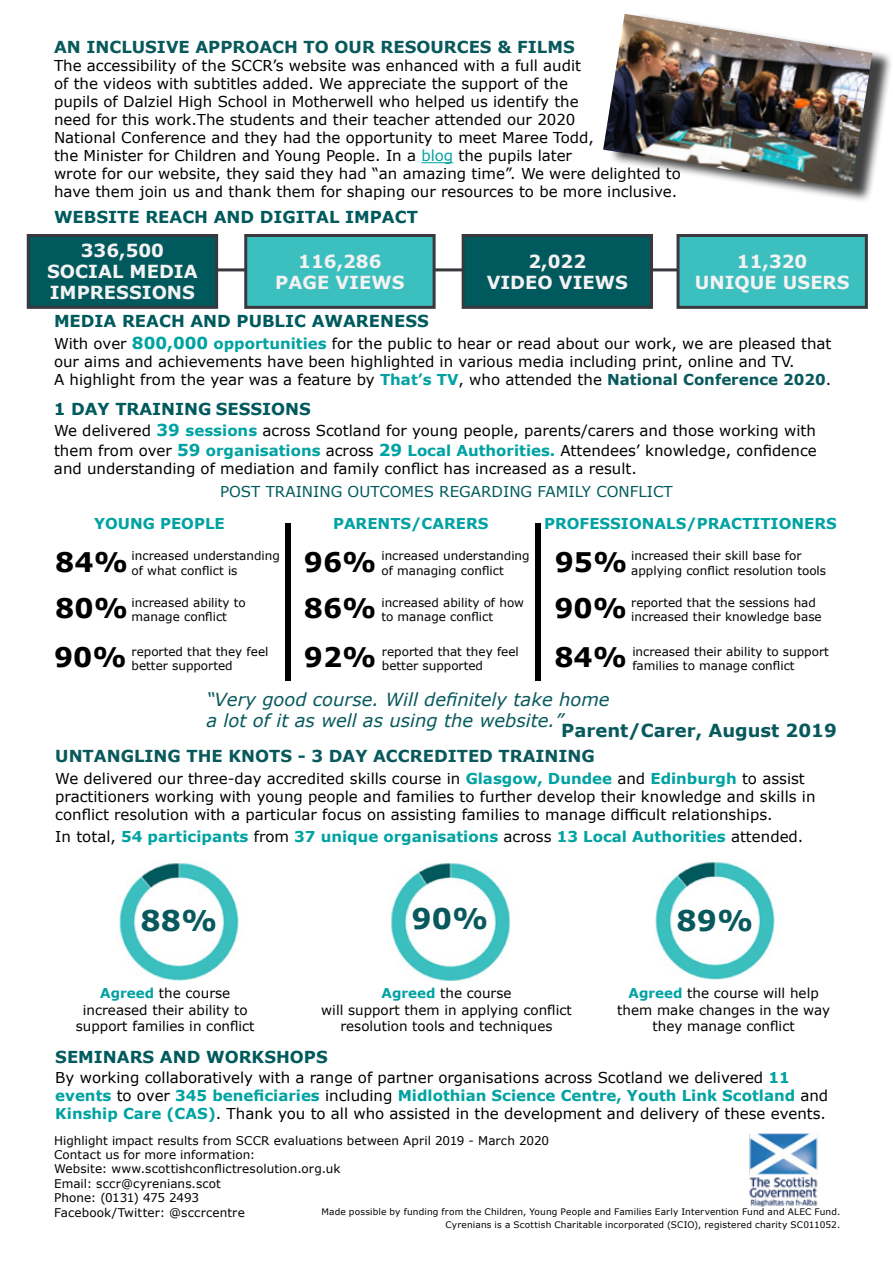
<style>
.page{position:relative;width:893px;height:1263px;background:#fff}
.page>*{position:absolute;margin:0;border:0;box-sizing:border-box;transform-origin:0 0}
.t1{font:700 28.5px "Verdana";color:#08595d}
.t2{font:700 27px/46.8px "Verdana";color:#000}
.t3{font:700 18px/21px "Verdana";color:#f4f2f3;text-align:center}
.t4{font:italic 18px/21.6px "Verdana";color:#08595d}
.t5{font:700 18px "Verdana";color:#08595d}
.t6{font:700 16.5px "Verdana";color:#005a5d}
.t7{font:700 16.5px "Verdana";color:#09595c}
.t8{font:15px/18px "Verdana";color:#000}
.t9{font:700 15px "Verdana";color:#00a2a2}
.t10{font:15px "Verdana";color:#005a5d}
.t11{font:13.5px/16.2px "Verdana";color:#000;text-align:center}
.t12{font:12px/14.4px "Verdana";color:#000}
.t13{font:9px/13.5px "Verdana";letter-spacing:.02em;color:#000;text-align:right}
.s1{color:#00a2a2}
.s2{font-weight:700;font-size:16.5px;color:#00a2a2}
.s3{font-weight:700;color:#00a2a2}
.s4{font-weight:700;color:#08595d}
.s5{font-weight:400;color:#000}
</style>
<div class="page">
<hr style="left:180px;top:268px;width:558px;height:3px;background:#38383e">
<div style="left:28px;top:235px;width:189px;height:72px;background:#005a5d"></div>
<div style="left:27px;top:234px;width:191px;height:75px;border:3px solid #38383e"></div>
<div style="left:246px;top:235px;width:188px;height:72px;background:#3bbfbf"></div>
<div style="left:244px;top:234px;width:192px;height:75px;border:3px solid #38383e"></div>
<div style="left:463px;top:235px;width:188px;height:72px;background:#005a5d"></div>
<div style="left:462px;top:234px;width:191px;height:75px;border:3px solid #38383e"></div>
<div style="left:678px;top:235px;width:188px;height:72px;background:#3bbfbf"></div>
<div style="left:676px;top:234px;width:192px;height:75px;border:3px solid #38383e"></div>
<hr style="left:421px;top:162px;width:32px;height:1px;background:#00a2a2">
<div style="left:608px;top:13px;width:285px;height:190px;background:#000;opacity:.75"></div>
<img style="left:603px;top:14px;width:269px;height:175px">
<img style="left:749px;top:1133px;width:69px;height:74px">
<div style="left:285px;top:523px;width:6px;height:157px;background:#000"></div>
<div style="left:535px;top:523px;width:5px;height:157px;background:#000"></div>
<img style="left:119px;top:863px;width:120px;height:118px">
<img style="left:391px;top:863px;width:119px;height:118px">
<img style="left:655px;top:862px;width:120px;height:118px">
<p class="t7" style="left:54px;top:35px;width:522px">AN INCLUSIVE APPROACH TO OUR RESOURCES &amp; FILMS</p>
<p class="t8" style="left:54px;top:57px;width:628px">The accessibility of the SCCR’s website was enhanced with a full audit<br>of the videos with subtitles added. We appreciate the support of the<br>pupils of Dalziel High School in Motherwell who helped us identify the<br>need for this work.The students and their teacher attended our 2020<br>National Conference and they had the opportunity to meet Maree Todd,<br>the Minister for Children and Young People. In a <span class="s1">blog</span> the pupils later<br>wrote for our website, they said they had “an amazing time”. We were delighted to have them join us and thank them for shaping our resources to be more inclusive.</p>
<p class="t6" style="left:54px;top:205px;width:365px">WEBSITE REACH AND DIGITAL IMPACT</p>
<p class="t3" style="left:47px;top:240px;width:152px">336,500<br>SOCIAL MEDIA<br>IMPRESSIONS</p>
<p class="t3" style="left:275px;top:250px;width:131px">116,286<br>PAGE VIEWS</p>
<p class="t3" style="left:487px;top:250px;width:143px">2,022<br>VIDEO VIEWS</p>
<p class="t3" style="left:695px;top:250px;width:156px">11,320<br>UNIQUE USERS</p>
<p class="t6" style="left:54px;top:309px;width:376px">MEDIA REACH AND PUBLIC AWARENESS</p>
<p class="t8" style="left:54px;top:334px;width:779px">With over <span class="s2">800,000</span> <span class="s3">opportunities</span> for the public to hear or read about our work, we are pleased that our aims and achievements have been highlighted in various media including print, online and TV.<br>A highlight from the year was a feature by <span class="s3">That’s TV</span>, who attended the <span class="s4">National Conference 2020</span>.</p>
<p class="t6" style="left:54px;top:397px;width:259px">1 DAY TRAINING SESSIONS</p>
<p class="t8" style="left:54px;top:420px;width:764px;line-height:19.8px">We delivered <span class="s2">39</span> <span class="s3">sessions</span> across Scotland for young people, parents/carers and those working with them from over <span class="s2">59</span> <span class="s3">organisations</span> across <span class="s2">29</span> <span class="s3">Local Authorities.</span> Attendees’ knowledge, confidence</p>
<p class="t8" style="left:54px;top:459px;width:584px">and understanding of mediation and family conflict has increased as a result.</p>
<p class="t10" style="left:220px;top:481px;width:454px">POST TRAINING OUTCOMES REGARDING FAMILY CONFLICT</p>
<p class="t9" style="left:94px;top:512px;width:132px">YOUNG PEOPLE</p>
<p class="t9" style="left:333px;top:512px;width:157px">PARENTS/CARERS</p>
<p class="t9" style="left:544px;top:512px;width:294px">PROFESSIONALS/PRACTITIONERS</p>
<h2 class="t2" style="left:55px;top:538px;width:74px">84%<br>80%</h2>
<h2 class="t2" style="left:555px;top:538px;width:74px">95%</h2>
<p class="t12" style="left:631px;top:548px;width:196px">increased their skill base for applying conflict resolution tools</p>
<h2 class="t2" style="left:304px;top:538px;width:74px">96%</h2>
<p class="t12" style="left:381px;top:548px;width:150px">increased understanding of managing conflict</p>
<p class="t12" style="left:381px;top:595px;width:144px">increased ability of how to manage conflict</p>
<p class="t12" style="left:382px;top:644px;width:138px">reported that they feel better supported</p>
<p class="t12" style="left:132px;top:548px;width:150px">increased understanding of what conflict is</p>
<h2 class="t2" style="left:554px;top:585px;width:74px">90%</h2>
<p class="t12" style="left:631px;top:595px;width:192px">reported that the sessions had increased their knowledge base</p>
<h2 class="t2" style="left:554px;top:633px;width:74px">84%</h2>
<p class="t12" style="left:132px;top:595px;width:116px">increased ability to manage conflict</p>
<h2 class="t2" style="left:304px;top:585px;width:74px">86%</h2>
<h2 class="t2" style="left:54px;top:633px;width:74px">90%</h2>
<p class="t12" style="left:132px;top:644px;width:138px">reported that they feel better supported</p>
<h2 class="t2" style="left:304px;top:633px;width:74px">92%</h2>
<p class="t12" style="left:632px;top:644px;width:198px">increased their ability to support families to manage conflict</p>
<p class="t4" style="left:206px;top:688px;width:405px">“Very good course. Will definitely take home a lot of it as well as using the website.”</p>
<p class="t7" style="left:55px;top:744px;width:541px">UNTANGLING THE KNOTS - 3 DAY ACCREDITED TRAINING</p>
<p class="t8" style="left:55px;top:770px;width:762px">We delivered our three-day accredited skills course in <span class="s3">Glasgow, Dundee</span> and <span class="s3">Edinburgh</span> to assist practitioners working with young people and families to further develop their knowledge and skills in conflict resolution with a particular focus on assisting families to manage difficult relationships.</p>
<p class="t9" style="left:55px;top:826px;width:750px"><span class="s5">In total,</span> 54 participants <span class="s5">from</span> 37 unique organisations <span class="s5">across</span> 13 Local Authorities <span class="s5">attended.</span></p>
<p class="t5" style="left:561px;top:717px;width:277px">Parent/Carer, August 2019</p>
<h1 class="t1" style="left:141px;top:900px;width:78px">88%</h1>
<h1 class="t1" style="left:411px;top:899px;width:78px">90%</h1>
<h1 class="t1" style="left:676px;top:900px;width:78px">89%</h1>
<p class="t11" style="left:76px;top:985px;width:180px"><span class="s3">Agreed</span> the course increased their ability to support families in conflict</p>
<p class="t11" style="left:321px;top:985px;width:252px"><span class="s3">Agreed</span> the course<br>will support them in applying conflict resolution tools and techniques</p>
<p class="t11" style="left:617px;top:985px;width:214px"><span class="s3">Agreed</span> the course will help them make changes in the way they manage conflict</p>
<p class="t6" style="left:55px;top:1045px;width:274px">SEMINARS AND WORKSHOPS</p>
<p class="t8" style="left:55px;top:1068px;width:774px">By working collaboratively with a range of partner organisations across Scotland we delivered <span class="s3">11 events</span> to over <span class="s3">345 beneficiaries</span> including <span class="s3">Midlothian Science Centre, Youth Link Scotland</span> and<br><span class="s3">Kinship Care (CAS)</span>. Thank you to all who assisted in the development and delivery of these events.</p>
<p class="t12" style="left:54px;top:1133px;width:497px">Highlight impact results from SCCR evaluations between April 2019 - March 2020<br>Contact us for more information:<br>Website: www.scottishconflictresolution.org.uk<br>Email: sccr@cyrenians.scot<br>Phone: (0131) 475 2493<br>Facebook/Twitter: @sccrcentre</p>
<p class="t13" style="left:321px;top:1205px;width:520px">Made possible by funding from the Children, Young People and Families Early Intervention Fund and ALEC Fund.<br>Cyrenians is a Scottish Charitable incorporated (SCIO), registered charity SC011052.</p>
</div>
